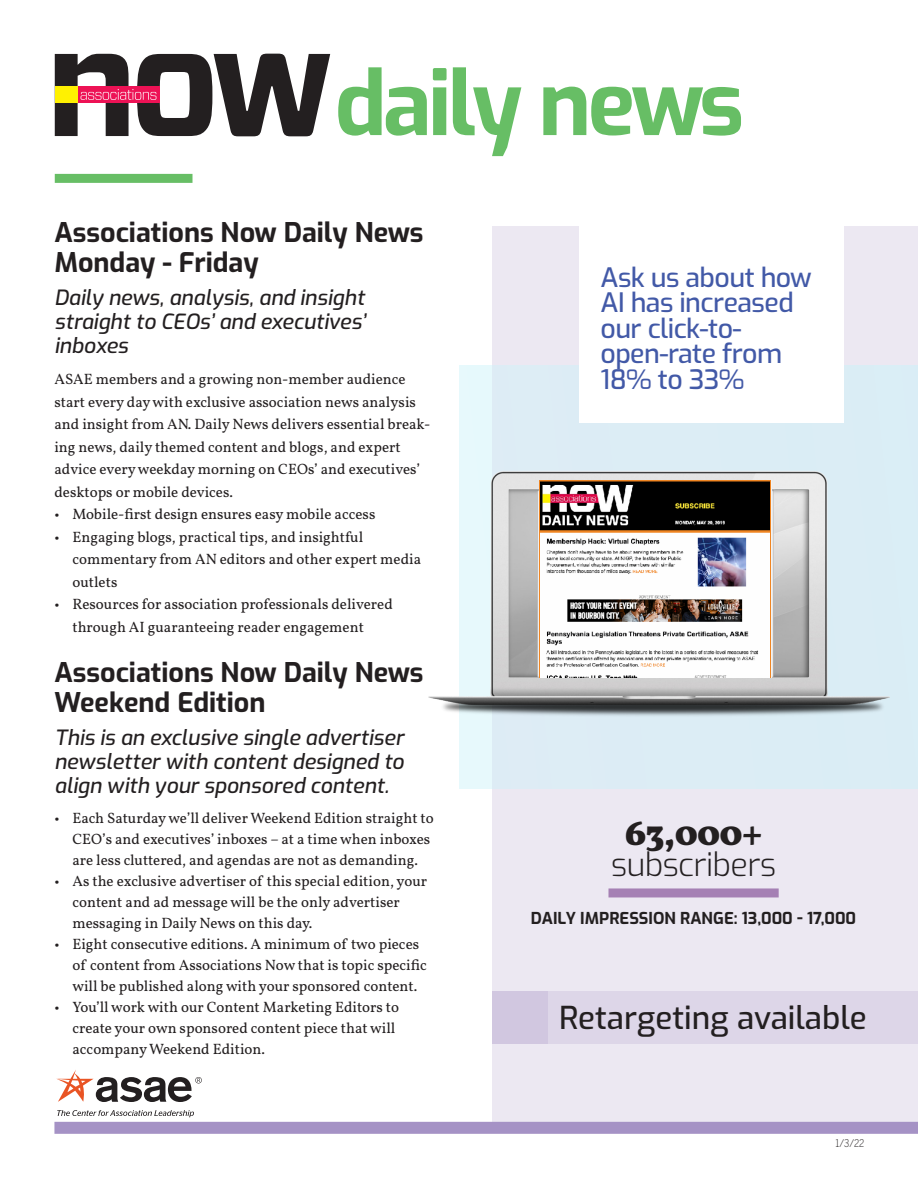
<style>
.page{position:relative;width:918px;height:1188px;background:#fff}
.page>*{position:absolute;margin:0;border:0;box-sizing:border-box;transform-origin:0 0}
.t1{font:700 88.8px "Exo";letter-spacing:-.04em;color:#67be65}
.Body_Text-No_Ind_9_p{font:900 36.9px "Vollkorn";color:#231f20}
.Body_Text-No_Ind_9_p-2{font:300 32.4px "Exo";letter-spacing:-.02em;color:#231f20}
.TOC-Feat_Desc{font:500 31.5px "Exo";color:#231f20}
.t2{font:700 27px/30px "Exo";color:#231f20}
.Body_Text-No_Ind_9_p-3{font:500 26.7px/25.5px "Exo";letter-spacing:-.02em;color:#4259a7}
.t3{font:italic 500 21px/24px "Exo";color:#231f20;text-align:justify}
.TOC-Feat_Desc-2{font:700 16.35px "Exo";color:#231f20}
.t4{font:15px/22.5px "Vollkorn";color:#231f20}
.t5{font:300 10.5px "Benton Sans Cond";color:#231f20}
</style>
<div class="page">
<div style="left:492px;top:227px;width:426px;height:900px;background:#ece8f2"></div>
<div style="left:459px;top:365px;width:459px;height:424px;background:#dcedf5"></div>
<div style="left:55px;top:174px;width:138px;height:9px;background:#67be65"></div>
<img style="left:428px;top:470px;width:462px;height:259px">
<img style="left:539px;top:480px;width:233px;height:197px">
<svg style="left:55px;top:54px;width:275px;height:82px"></svg>
<div style="left:55px;top:87px;width:23px;height:16px;background:#fff101"></div>
<div style="left:609px;top:888px;width:170px;height:9px;background:#a580b4"></div>
<div style="left:579px;top:190px;width:265px;height:233px;background:#fff"></div>
<div style="left:54px;top:1122px;width:864px;height:12px;background:#a592c5"></div>
<svg style="left:56px;top:1070px;width:146px;height:32px"></svg>
<svg style="left:57px;top:1110px;width:137px;height:7px"></svg>
<div style="left:492px;top:991px;width:426px;height:53px;background:#ddd6e8"></div>
<div style="left:492px;top:991px;width:56px;height:53px;background:#d1c7e0"></div>
<p class="t1" style="left:335px;top:39px;width:411px">daily news</p>
<p class="t2" style="left:54px;top:215px;width:371px">Associations Now Daily News<br>Monday - Friday</p>
<p class="t3" style="left:54px;top:284px;width:313px">Daily news, analysis, and insight straight to CEOs’ and executives’ inboxes</p>
<p class="t4" style="left:54px;top:367px;width:378px">ASAE members and a growing non-member audience start every day with exclusive association news analysis and insight from AN. Daily News delivers essential break&shy;ing news, daily themed content and blogs, and expert advice every weekday morning on CEOs’ and executives’ desktops or mobile devices.</p>
<p class="t4" style="left:54px;top:502px;width:322px">• Mobile-first design ensures easy mobile access</p>
<p class="t4" style="left:72px;top:524px;width:350px;text-indent:-18px">• Engaging blogs, practical tips, and insightful commentary from AN editors and other expert media outlets</p>
<p class="t4" style="left:72px;top:592px;width:322px;text-indent:-18px">• Resources for association professionals delivered through AI guaranteeing reader engagement</p>
<p class="t2" style="left:54px;top:656px;width:371px">Associations Now Daily News<br>Weekend Edition</p>
<p class="t3" style="left:54px;top:724px;width:351px">This is an exclusive single advertiser newsletter with content designed to align with your sponsored content.</p>
<p class="t4" style="left:72px;top:806px;width:363px;line-height:21px;text-indent:-18px">• Each Saturday we’ll deliver Weekend Edition straight to<br>CEO’s and executives’ inboxes – at a time when inboxes are less cluttered, and agendas are not as demanding.</p>
<p class="t4" style="left:72px;top:869px;width:356px;line-height:21px;text-indent:-18px">• As the exclusive advertiser of this special edition, your content and ad message will be the only advertiser messaging in Daily News on this day.</p>
<p class="t4" style="left:72px;top:932px;width:356px;line-height:21px;text-indent:-18px">• Eight consecutive editions. A minimum of two pieces of content from Associations Now that is topic specific will be published along with your sponsored content.</p>
<p class="t4" style="left:72px;top:995px;width:328px;line-height:21px;text-indent:-18px">• You’ll work with our Content Marketing Editors to create your own sponsored content piece that will accompany Weekend Edition.</p>
<p class="Body_Text-No_Ind_9_p-3" style="left:600px;top:263px;width:213px">Ask us about how<br>AI has increased our click-to&shy;open-rate from<br>18% to 33%</p>
<p class="Body_Text-No_Ind_9_p" style="left:625px;top:805px;width:139px">63,000+</p>
<p class="Body_Text-No_Ind_9_p-2" style="left:611px;top:841px;width:167px">subscribers</p>
<p class="TOC-Feat_Desc-2" style="left:531px;top:906px;width:327px">DAILY IMPRESSION RANGE: 13,000 - 17,000</p>
<p class="TOC-Feat_Desc" style="left:559px;top:995px;width:309px">Retargeting available</p>
<p class="t5" style="left:836px;top:1137px;width:30px">1/3/22</p>
</div>
